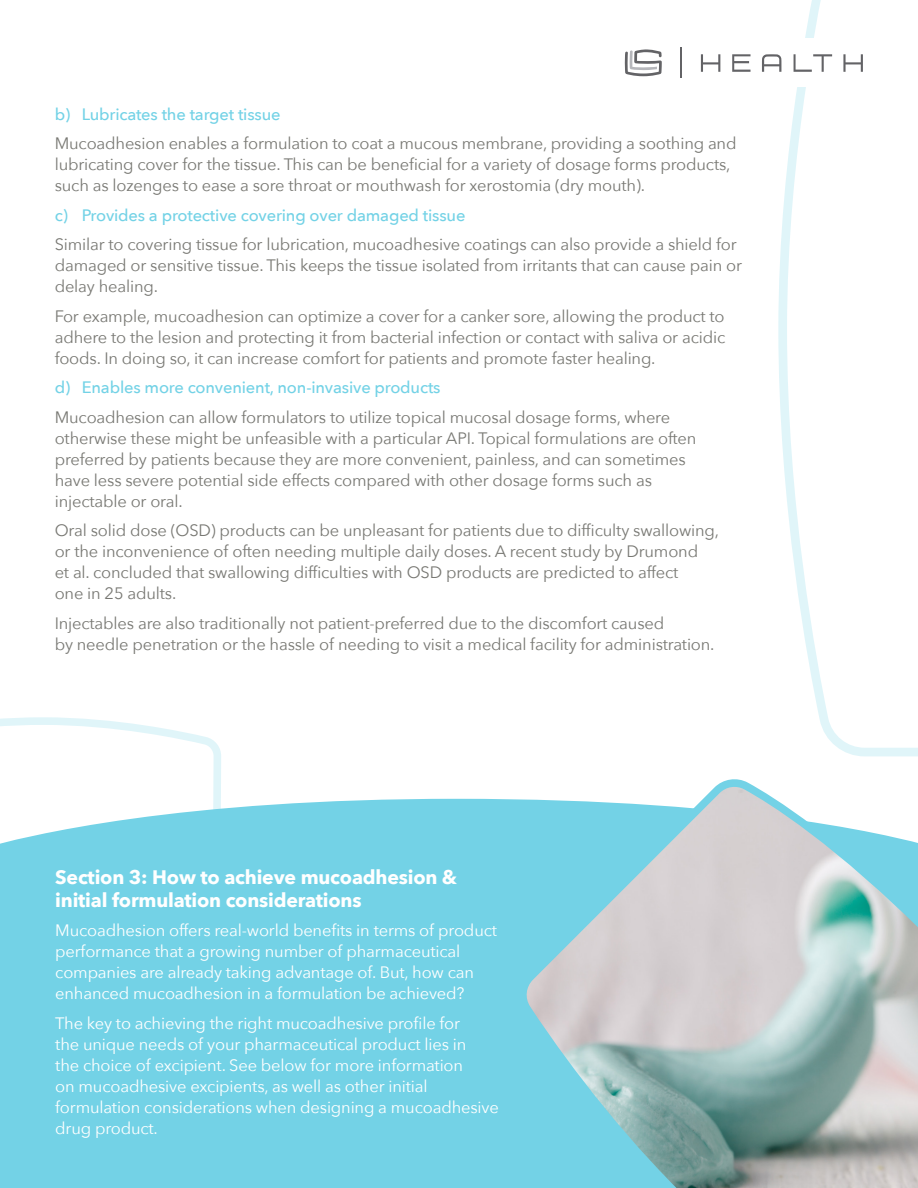
<style>
.page{position:relative;width:918px;height:1188px;background:#fff}
.page>*{position:absolute;margin:0;border:0;box-sizing:border-box;transform-origin:0 0}
.t1{font:700 19.5px/22.5px "Avenir Next";letter-spacing:-.01em;color:#fff}
.t2{font:16.5px/21px "Avenir Next";letter-spacing:-.01em;color:#787873}
.t3{font:16.5px/21px "Avenir Next";letter-spacing:-.01em;color:#fff}
.t4{font:500 16.5px "Avenir Next";letter-spacing:-.01em;color:#73d2e6}
</style>
<div class="page">
<svg style="left:0;top:717px;width:221px;height:82px"></svg>
<svg style="left:778px;top:0;width:140px;height:757px"></svg>
<div style="left:0;top:799px;width:511px;height:389px;background:#73d2e6"></div>
<svg style="left:511px;top:779px;width:407px;height:409px;background:#a9c8cd"></svg>
<div style="left:594px;top:39px;width:300px;height:48px;background:#fff"></div>
<svg style="left:701px;top:54px;width:19px;height:18px"></svg>
<svg style="left:843px;top:54px;width:20px;height:18px"></svg>
<svg style="left:794px;top:54px;width:38px;height:18px"></svg>
<svg style="left:762px;top:54px;width:19px;height:18px"></svg>
<svg style="left:732px;top:54px;width:19px;height:18px"></svg>
<svg style="left:625px;top:49px;width:37px;height:27px"></svg>
<hr style="left:681px;top:48px;width:1px;height:30px;background:#636366">
<p class="t4" style="left:55px;top:100px;width:227px">b) Lubricates the target tissue</p>
<p class="t2" style="left:55px;top:132px;width:683px">Mucoadhesion enables a formulation to coat a mucous membrane, providing a soothing and lubricating cover for the tissue. This can be beneficial for a variety of dosage forms products, such as lozenges to ease a sore throat or mouthwash for xerostomia (dry mouth).</p>
<p class="t4" style="left:55px;top:201px;width:412px">c) Provides a protective covering over damaged tissue</p>
<p class="t2" style="left:55px;top:233px;width:689px">Similar to covering tissue for lubrication, mucoadhesive coatings can also provide a shield for damaged or sensitive tissue. This keeps the tissue isolated from irritants that can cause pain or delay healing.</p>
<p class="t2" style="left:55px;top:305px;width:672px;text-align:justify">For example, mucoadhesion can optimize a cover for a canker sore, allowing the product to adhere to the lesion and protecting it from bacterial infection or contact with saliva or acidic foods. In doing so, it can increase comfort for patients and promote faster healing.</p>
<p class="t4" style="left:55px;top:374px;width:387px">d) Enables more convenient, non-invasive products</p>
<p class="t2" style="left:55px;top:406px;width:643px">Mucoadhesion can allow formulators to utilize topical mucosal dosage forms, where otherwise these might be unfeasible with a particular API. Topical formulations are often preferred by patients because they are more convenient, painless, and can sometimes have less severe potential side effects compared with other dosage forms such as injectable or oral.</p>
<p class="t2" style="left:55px;top:519px;width:666px">Oral solid dose (OSD) products can be unpleasant for patients due to difficulty swallowing, or the inconvenience of often needing multiple daily doses. A recent study by Drumond<br>et al. concluded that swallowing difficulties with OSD products are predicted to affect<br>one in 25 adults.</p>
<p class="t2" style="left:55px;top:612px;width:661px">Injectables are also traditionally not patient-preferred due to the discomfort caused<br>by needle penetration or the hassle of needing to visit a medical facility for administration.</p>
<p class="t1" style="left:55px;top:866px;width:403px">Section 3: How to achieve mucoadhesion &amp; initial formulation considerations</p>
<p class="t3" style="left:55px;top:919px;width:443px">Mucoadhesion offers real-world benefits in terms of product performance that a growing number of pharmaceutical companies are already taking advantage of. But, how can enhanced mucoadhesion in a formulation be achieved?</p>
<p class="t3" style="left:55px;top:1012px;width:445px">The key to achieving the right mucoadhesive profile for<br>the unique needs of your pharmaceutical product lies in<br>the choice of excipient. See below for more information<br>on mucoadhesive excipients, as well as other initial formulation considerations when designing a mucoadhesive drug product.</p>
</div>
